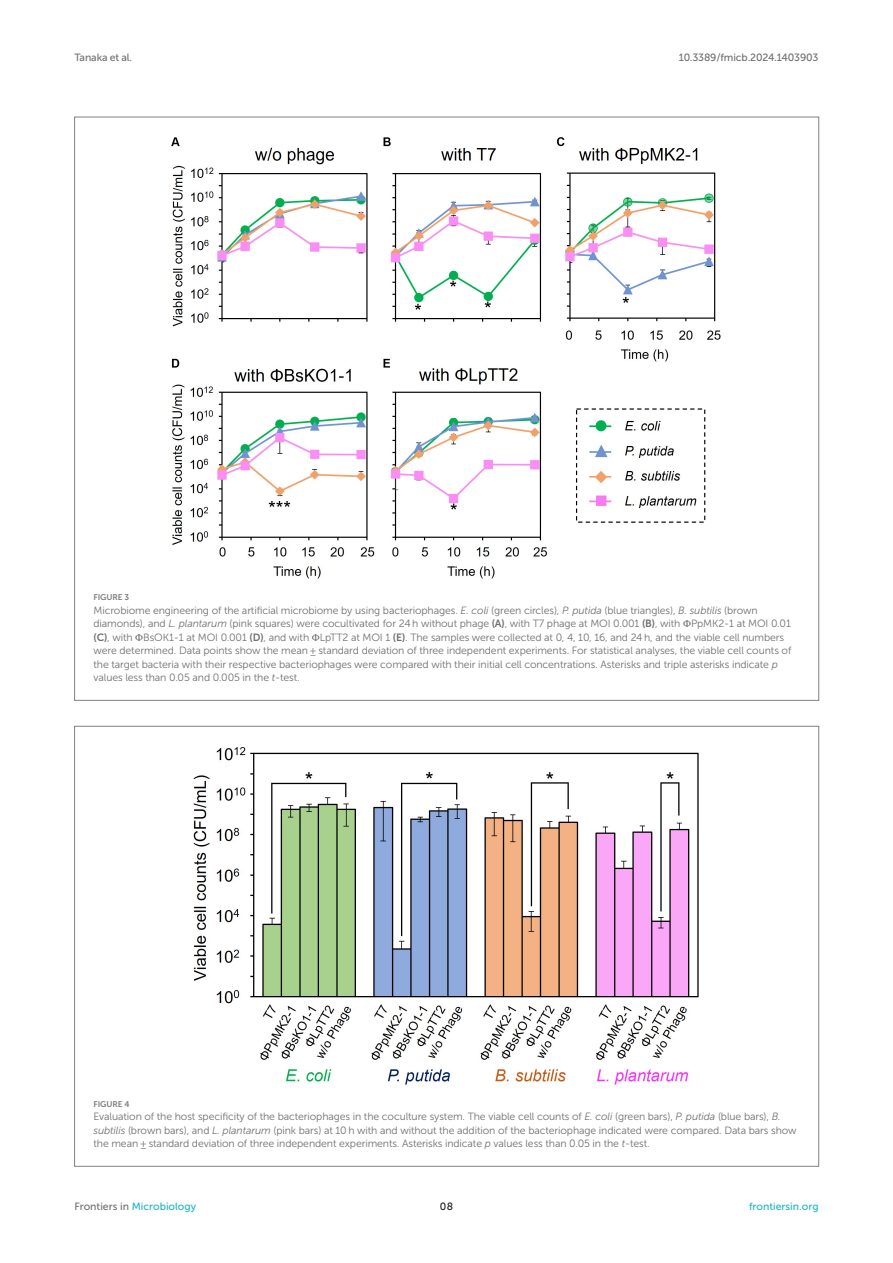
<style>
.page{position:relative;width:893px;height:1263px;background:#fff}
.page>*{position:absolute;margin:0;border:0;box-sizing:border-box;transform-origin:0 0}
.FIG_LEG{font:10.5px/13.5px "Museo Sans 300";letter-spacing:-.01em;color:#706f70}
.t1{font:10.5px "Museo Sans 500";color:#1db5c3}
.t2{font:10.5px "Museo Sans 500";letter-spacing:-.015em;color:#706f70}
.t3{font:10.5px "Museo Sans 500";color:#1b1c1b}
.FIG_HD{font:8.25px "Museo Sans 700";letter-spacing:-.01em;color:#7e7f7f}
.s1{font-style:italic}
.s2{font-family:"Museo Sans 700"}
.s3{font-family:"STIX General"}
.s4{color:#706f70}
</style>
<div class="page">
<img style="left:193px;top:747px;width:506px;height:338px">
<img style="left:171px;top:137px;width:550px;height:442px">
<p class="t2" style="left:74px;top:51px;width:59px">Tanaka et al.</p>
<p class="t2" style="left:679px;top:51px;width:141px">10.3389/fmicb.2024.1403903</p>
<p class="FIG_HD" style="left:94px;top:593px;width:37px">FIGURE 3</p>
<p class="FIG_LEG" style="left:94px;top:604px;width:699px">Microbiome engineering of the artificial microbiome by using bacteriophages. <span class="s1">E. coli</span> (green circles), <span class="s1">P. putida</span> (blue triangles), <span class="s1">B. subtilis</span> (brown diamonds), and <span class="s1">L. plantarum</span> (pink squares) were cocultivated for 24 h without phage <span class="s2">(A)</span>, with T7 phage at MOI 0.001 <span class="s2">(B)</span>, with <span class="s3">Φ</span>PpMK2-1 at MOI 0.01 <span class="s2">(C)</span>, with <span class="s3">Φ</span>BsOK1-1 at MOI 0.001 <span class="s2">(D)</span>, and with <span class="s3">Φ</span>LpTT2 at MOI 1 <span class="s2">(E)</span>. The samples were collected at 0, 4, 10, 16, and 24 h, and the viable cell numbers were determined. Data points show the mean ± standard deviation of three independent experiments. For statistical analyses, the viable cell counts of the target bacteria with their respective bacteriophages were compared with their initial cell concentrations. Asterisks and triple asterisks indicate <span class="s1">p </span>values less than 0.05 and 0.005 in the <span class="s1">t</span>-test.</p>
<p class="FIG_HD" style="left:94px;top:1099px;width:37px">FIGURE 4</p>
<p class="FIG_LEG" style="left:94px;top:1110px;width:705px">Evaluation of the host specificity of the bacteriophages in the coculture system. The viable cell counts of <span class="s1">E. coli</span> (green bars), <span class="s1">P. putida</span> (blue bars), <span class="s1">B. subtilis</span> (brown bars), and <span class="s1">L. plantarum</span> (pink bars) at 10 h with and without the addition of the bacteriophage indicated were compared. Data bars show the mean ± standard deviation of three independent experiments. Asterisks indicate <span class="s1">p</span> values less than 0.05 in the <span class="s1">t</span>-test.</p>
<p class="t1" style="left:74px;top:1200px;width:123px"><span class="s4">Frontiers in</span> Microbiology</p>
<p class="t3" style="left:440px;top:1200px;width:15px">08</p>
<p class="t1" style="left:749px;top:1200px;width:71px">frontiersin.org</p>
</div>
